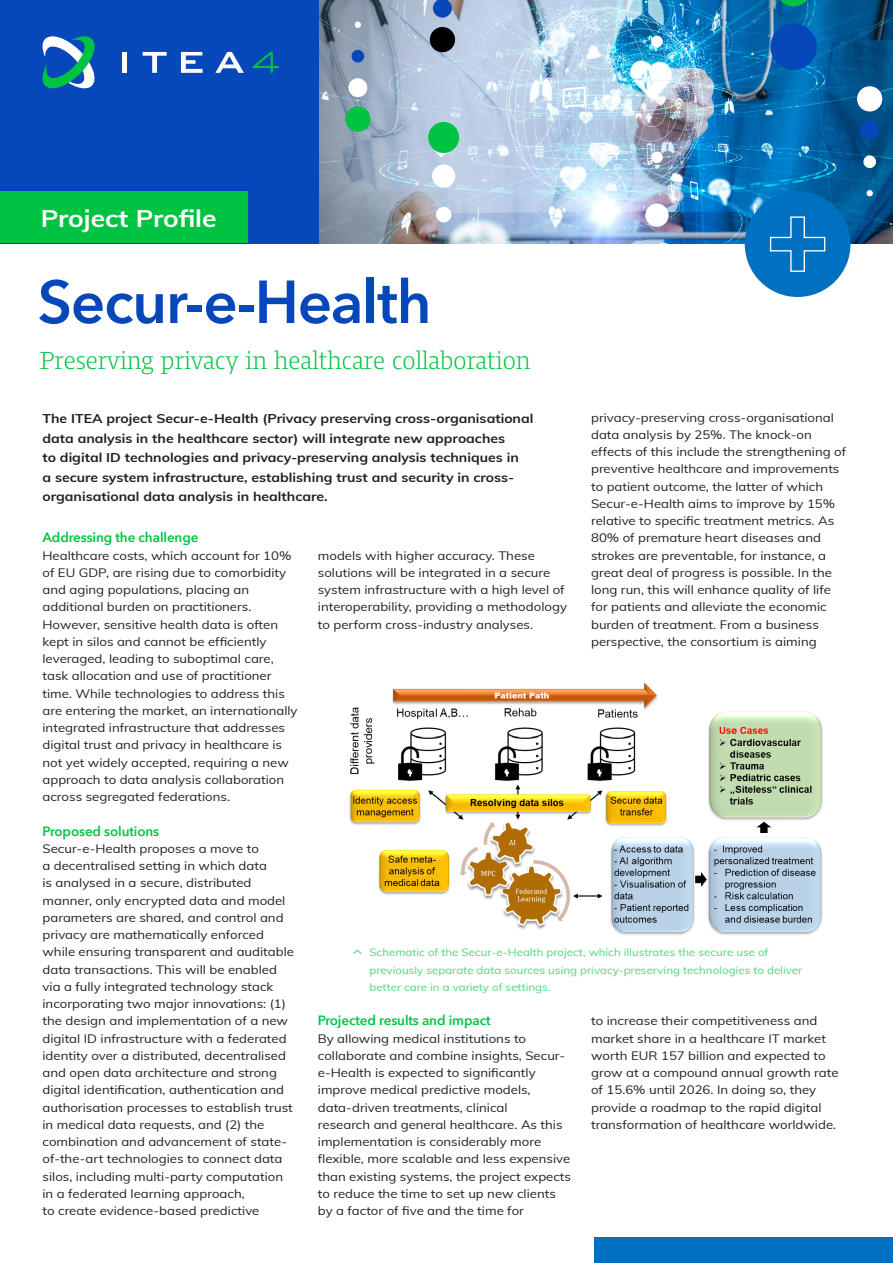
<style>
.page{position:relative;width:893px;height:1263px;background:#fff}
.page>*{position:absolute;margin:0;border:0;box-sizing:border-box;transform-origin:0 0}
.body___project_name{font:600 60px "Avenir Next";letter-spacing:-.02em;color:#0648b9}
.body___project_name_subtitle{font:300 25.5px "Harrison Serif Pro";color:#00c441}
.t1{font:700 24px "Muli";color:#fff;scale:1.1 1}
.body___heading{font:600 13.5px "Avenir Next";letter-spacing:-.01em;color:#00c441}
.body{font:600 13.5px "Avenir Next";letter-spacing:-.01em;color:#00c441}
.body___leader{font:700 12.75px/19.5px "Muli";color:#231f20;scale:1.1 1}
.body-2{font:12px/17.2px "Muli";color:#231f20;scale:1.1 1}
.t2{font:10.5px/17.2px "Muli";color:#4dd67a;scale:1.1 1}
</style>
<div class="page">
<img style="left:349px;top:682px;width:474px;height:253px">
<img style="left:319px;top:0;width:574px;height:243px">
<svg style="left:355px;top:22px;width:6px;height:6px"></svg>
<div style="left:351px;top:50px;width:13px;height:13px;background:#0648b9;border-radius:50%"></div>
<div style="left:348px;top:78px;width:19px;height:19px;background:#fff;border-radius:50%"></div>
<div style="left:345px;top:106px;width:25px;height:26px;background:#00c441;border-radius:50%"></div>
<div style="left:428px;top:122px;width:31px;height:31px;background:#00c441;border-radius:50%"></div>
<div style="left:432px;top:164px;width:23px;height:24px;background:#fff;border-radius:50%"></div>
<div style="left:436px;top:207px;width:15px;height:15px;background:#fff;border-radius:50%"></div>
<div style="left:866px;top:190px;width:7px;height:6px;background:#fff;border-radius:50%"></div>
<div style="left:863px;top:155px;width:13px;height:13px;background:#fff;border-radius:50%"></div>
<div style="left:860px;top:121px;width:19px;height:19px;background:#0648b9;border-radius:50%"></div>
<div style="left:857px;top:86px;width:25px;height:25px;background:#fff;border-radius:50%"></div>
<div style="left:651px;top:36px;width:12px;height:11px;background:#fff;border-radius:50%"></div>
<div style="left:651px;top:151px;width:12px;height:12px;background:#fff;border-radius:50%"></div>
<div style="left:645px;top:204px;width:24px;height:23px;background:#fff;border-radius:50%"></div>
<div style="left:430px;top:27px;width:25px;height:25px;background:#000;border-radius:50%"></div>
<svg style="left:433px;top:0;width:19px;height:18px"></svg>
<svg style="left:776px;top:0;width:35px;height:6px"></svg>
<div style="left:770px;top:24px;width:47px;height:46px;background:#0648b9;border-radius:50%"></div>
<div style="left:745px;top:191px;width:105px;height:106px;background:#0071c1;border-radius:50%"></div>
<svg style="left:770px;top:216px;width:55px;height:56px"></svg>
<div style="left:594px;top:1237px;width:299px;height:26px;background:#0071c1"></div>
<div style="left:0;top:0;width:319px;height:243px;background:#0648b9"></div>
<div style="left:0;top:191px;width:247px;height:52px;background:#00c441"></div>
<svg style="left:43px;top:36px;width:52px;height:52px"></svg>
<hr style="left:122px;top:52px;width:4px;height:21px;background:#fff">
<svg style="left:143px;top:52px;width:24px;height:21px"></svg>
<svg style="left:215px;top:52px;width:29px;height:21px"></svg>
<svg style="left:181px;top:52px;width:22px;height:21px"></svg>
<svg style="left:253px;top:52px;width:26px;height:21px"></svg>
<h3 class="t1" style="left:41px;top:200px;width:161px">Project Profile</h3>
<p class="body___project_name" style="left:38px;top:251px;width:395px">Secur-e-Health</p>
<p class="body___project_name_subtitle" style="left:40px;top:342px;width:492px">Preserving privacy in healthcare collaboration</p>
<p class="body___leader" style="left:43px;top:408px;width:448px">The ITEA project Secur-e-Health (Privacy preserving cross-organisational data analysis in the healthcare sector) will integrate new approaches<br>to digital ID technologies and privacy-preserving analysis techniques in<br>a secure system infrastructure, establishing trust and security in cross&shy;organisational data analysis in healthcare.</p>
<p class="body-2" style="left:591px;top:408px;width:233px">privacy-preserving cross-organisational data analysis by 25%. The knock-on effects of this include the strengthening of preventive healthcare and improvements to patient outcome, the latter of which Secur-e-Health aims to improve by 15% relative to specific treatment metrics. As 80% of premature heart diseases and strokes are preventable, for instance, a great deal of progress is possible. In the long run, this will enhance quality of life for patients and alleviate the economic burden of treatment. From a business perspective, the consortium is aiming</p>
<p class="body" style="left:43px;top:526px;width:157px">Addressing the challenge</p>
<p class="body-2" style="left:43px;top:546px;width:233px">Healthcare costs, which account for 10% of EU GDP, are rising due to comorbidity and aging populations, placing an additional burden on practitioners.<br>However, sensitive health data is often kept in silos and cannot be efficiently leveraged, leading to suboptimal care, task allocation and use of practitioner time. While technologies to address this are entering the market, an internationally integrated infrastructure that addresses digital trust and privacy in healthcare is not yet widely accepted, requiring a new approach to data analysis collaboration across segregated federations.</p>
<p class="body___heading" style="left:43px;top:819px;width:118px">Proposed solutions</p>
<p class="body-2" style="left:43px;top:839px;width:230px">Secur-e-Health proposes a move to<br>a decentralised setting in which data<br>is analysed in a secure, distributed manner, only encrypted data and model parameters are shared, and control and privacy are mathematically enforced while ensuring transparent and auditable data transactions. This will be enabled via a fully integrated technology stack incorporating two major innovations: (1) the design and implementation of a new digital ID infrastructure with a federated identity over a distributed, decentralised and open data architecture and strong digital identification, authentication and authorisation processes to establish trust in medical data requests, and (2) the combination and advancement of state&shy;of-the-art technologies to connect data silos, including multi-party computation in a federated learning approach,<br>to create evidence-based predictive</p>
<p class="body-2" style="left:318px;top:546px;width:228px">models with higher accuracy. These solutions will be integrated in a secure system infrastructure with a high level of interoperability, providing a methodology to perform cross-industry analyses.</p>
<p class="t2" style="left:369px;top:943px;width:395px">Schematic of the Secur-e-Health project, which illustrates the secure use of previously separate data sources using privacy-preserving technologies to deliver better care in a variety of settings.</p>
<p class="body___heading" style="left:318px;top:1009px;width:174px">Projected results and impact</p>
<p class="body-2" style="left:318px;top:1029px;width:232px">By allowing medical institutions to collaborate and combine insights, Secur&shy;e-Health is expected to significantly improve medical predictive models, data-driven treatments, clinical<br>research and general healthcare. As this implementation is considerably more flexible, more scalable and less expensive than existing systems, the project expects to reduce the time to set up new clients by a factor of five and the time for</p>
<p class="body-2" style="left:591px;top:1012px;width:227px">to increase their competitiveness and market share in a healthcare IT market worth EUR 157 billion and expected to grow at a compound annual growth rate of 15.6% until 2026. In doing so, they provide a roadmap to the rapid digital transformation of healthcare worldwide.</p>
</div>
